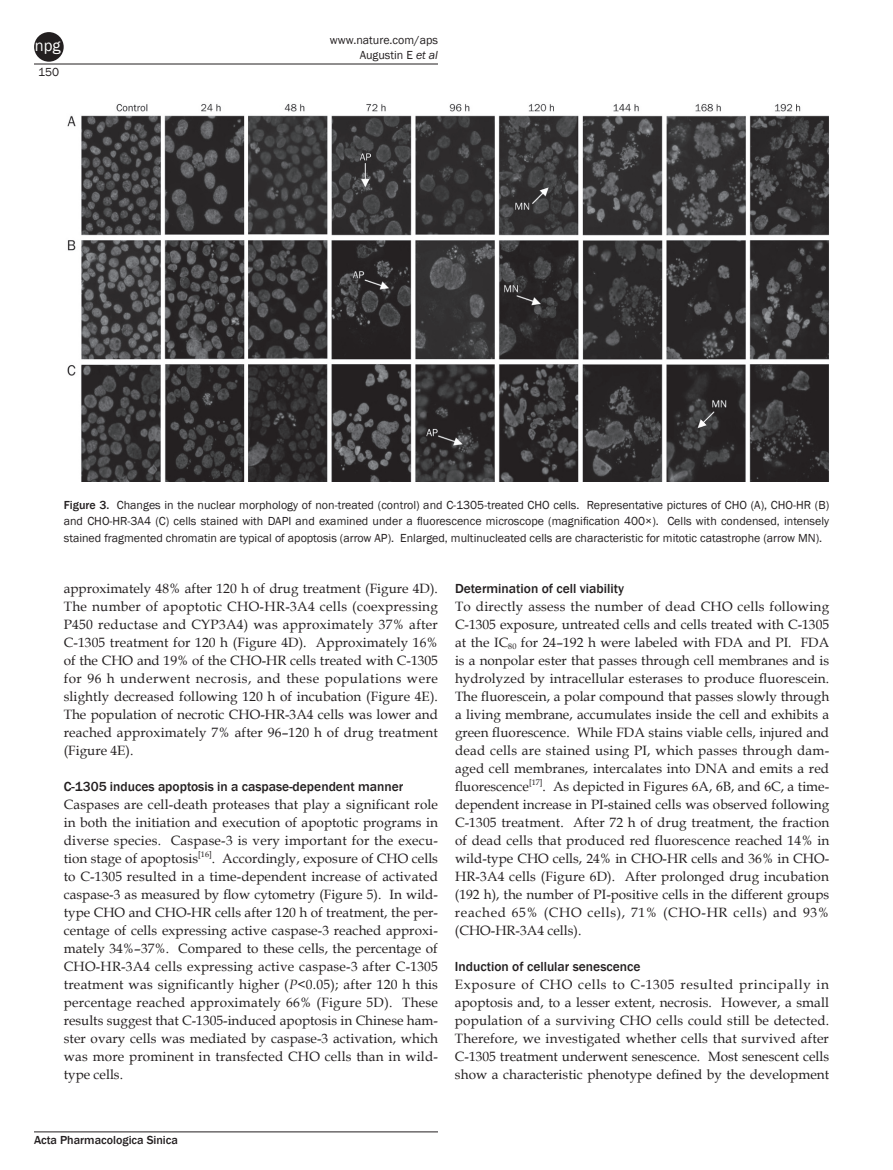
<style>
.page{position:relative;width:893px;height:1170px;background:#fff}
.page>*{position:absolute;margin:0;border:0;box-sizing:border-box;transform-origin:0 0}
.t1{font:16.5px "Franklin Gothic";color:#fff}
.t2{font:13.5px/18px "Book Antiqua";color:#231f20;text-align:justify}
.t3{font:13.5px/18px "Book Antiqua 2";color:#231f20}
.t4{font:500 13.5px "Franklin Gothic";color:#231f20}
.t5{font:12px/15px "Franklin Gothic";color:#231f20;text-align:right}
.t6{font:12px "Franklin Gothic Book 2";color:#231f20}
.t7{font:500 12px "Franklin Gothic";color:#231f20}
.s1{font-family:"Franklin Gothic Book Italic 2"}
.s2{font-weight:500}
.s3{font-style:italic}
.s4{font-family:"Book Antiqua 2"}
</style>
<div class="page">
<hr style="left:34px;top:64px;width:404px;height:1px;background:#231f20">
<hr style="left:34px;top:1131px;width:404px;height:1px;background:#231f20">
<div style="left:34px;top:32px;width:30px;height:30px;background:#231f20;border-radius:50%"></div>
<img style="left:67px;top:103px;width:762px;height:378px">
<p class="t1" style="left:35px;top:35px;width:27px">npg</p>
<p class="t5" style="left:38px;top:65px;width:22px">150</p>
<p class="t5" style="left:330px;top:32px;width:110px">www.nature.com/aps<br>Augustin E <span class="s1">et al</span></p>
<p class="t5" style="left:64px;top:497px;width:767px"><span class="s2">Figure 3.</span> Changes in the nuclear morphology of non-treated (control) and C-1305-treated CHO cells. Representative pictures of CHO (A), CHO-HR (B)</p>
<p class="t6" style="left:64px;top:514px;width:767px">and CHO-HR-3A4 (C) cells stained with DAPI and examined under a fluorescence microscope (magnification 400×). Cells with condensed, intensely</p>
<p class="t5" style="left:64px;top:530px;width:760px">stained fragmented chromatin are typical of apoptosis (arrow AP). Enlarged, multinucleated cells are characteristic for mitotic catastrophe (arrow MN).</p>
<p class="t2" style="left:64px;top:579px;width:376px">approximately 48% after 120 h of drug treatment (Figure 4D).<br>The number of apoptotic CHO-HR-3A4 cells (coexpressing P450 reductase and CYP3A4) was approximately 37% after C-1305 treatment for 120 h (Figure 4D). Approximately 16% of the CHO and 19% of the CHO-HR cells treated with C-1305 for 96 h underwent necrosis, and these populations were slightly decreased following 120 h of incubation (Figure 4E).<br>The population of necrotic CHO-HR-3A4 cells was lower and reached approximately 7% after 96–120 h of drug treatment (Figure 4E).</p>
<p class="t4" style="left:64px;top:778px;width:341px">C-1305 induces apoptosis in a caspase-dependent manner</p>
<p class="t2" style="left:64px;top:795px;width:376px">Caspases are cell-death proteases that play a significant role in both the initiation and execution of apoptotic programs in diverse species. Caspase-3 is very important for the execu&shy;tion stage of apoptosis<sup>[16]</sup>. Accordingly, exposure of CHO cells to C-1305 resulted in a time-dependent increase of activated</p>
<p class="t3" style="left:64px;top:885px;width:376px">caspase-3 as measured by flow cytometry (Figure 5). In wild-</p>
<p class="t2" style="left:64px;top:903px;width:376px">type CHO and CHO-HR cells after 120 h of treatment, the per&shy;centage of cells expressing active caspase-3 reached approxi&shy;mately 34%–37%. Compared to these cells, the percentage of CHO-HR-3A4 cells expressing active caspase-3 after C-1305 treatment was significantly higher (<span class="s3">P</span>&lt;0.05); after 120 h this percentage reached approximately 66% (Figure 5D). These results suggest that C-1305-induced apoptosis in Chinese ham&shy;ster ovary cells was mediated by caspase-3 activation, which was more prominent in transfected CHO cells than in wild&shy;type cells.</p>
<p class="t4" style="left:455px;top:580px;width:170px">Determination of cell viability</p>
<p class="t2" style="left:455px;top:597px;width:376px">To directly assess the number of dead CHO cells following C-1305 exposure, untreated cells and cells treated with C-1305 at the IC<sub>80</sub> for 24–192 h were labeled with FDA and PI. FDA is a nonpolar ester that passes through cell membranes and is</p>
<p class="t3" style="left:455px;top:669px;width:376px">hydrolyzed by intracellular esterases to produce fluorescein.<br>The fluorescein, a polar compound that passes slowly through</p>
<p class="t2" style="left:455px;top:705px;width:376px">a living membrane, accumulates inside the cell and exhibits a</p>
<p class="t3" style="left:455px;top:723px;width:376px">green fluorescence. While FDA stains viable cells, injured and</p>
<p class="t2" style="left:455px;top:741px;width:376px">dead cells are stained using PI, which passes through dam&shy;aged cell membranes, intercalates into DNA and emits a red <span class="s4">fluorescence</span><sup>[17]</sup>. As depicted in Figures 6A, 6B, and 6C, a time&shy;dependent increase in PI-stained cells was observed following C-1305 treatment. After 72 h of drug treatment, the fraction of dead cells that produced red fluorescence reached 14% in wild-type CHO cells, 24% in CHO-HR cells and 36% in CHO-HR-3A4 cells (Figure 6D). After prolonged drug incubation (192 h), the number of PI-positive cells in the different groups reached 65% (CHO cells), 71% (CHO-HR cells) and 93% (CHO-HR-3A4 cells).</p>
<p class="t4" style="left:455px;top:958px;width:187px">Induction of cellular senescence</p>
<p class="t2" style="left:455px;top:975px;width:376px">Exposure of CHO cells to C-1305 resulted principally in apoptosis and, to a lesser extent, necrosis. However, a small population of a surviving CHO cells could still be detected.<br>Therefore, we investigated whether cells that survived after C-1305 treatment underwent senescence. Most senescent cells</p>
<p class="t3" style="left:455px;top:1065px;width:376px">show a characteristic phenotype defined by the development</p>
<p class="t7" style="left:34px;top:1132px;width:145px">Acta Pharmacologica Sinica</p>
</div>
